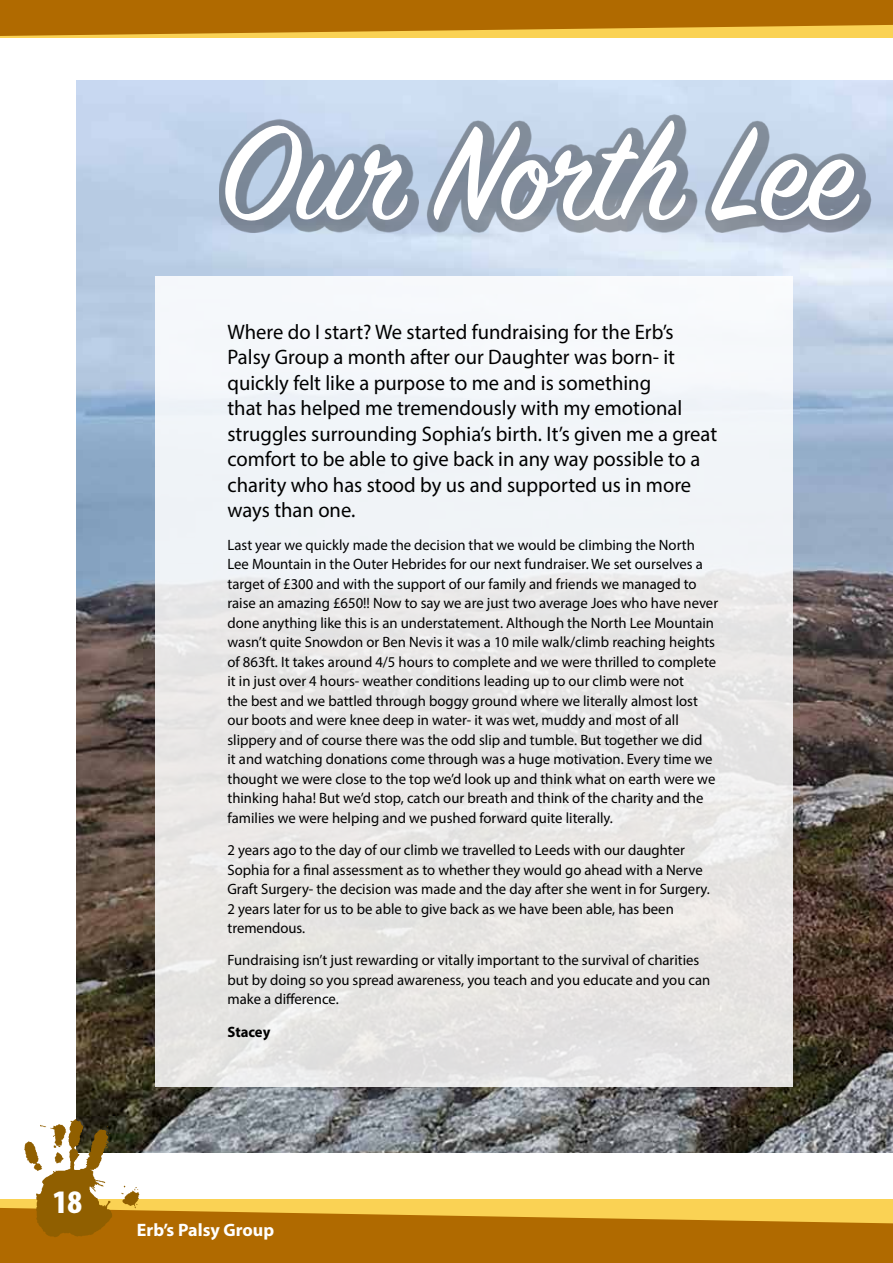
<style>
.page{position:relative;width:893px;height:1263px;background:#fff}
.page>*{position:absolute;margin:0;border:0;box-sizing:border-box;transform-origin:0 0}
.t1{font:146.85px "Sign Painter House Script";letter-spacing:-.005em;color:#fff}
.t2{font:900 condensed 33px "Myriad Pro";color:#fff}
.t3{font:21px/25.5px "Myriad Pro";color:#000}
.t4{font:700 18px "Myriad Pro";color:#fff}
.t5{font:15px/19.5px "Myriad Pro";color:#000}
.t6{font:700 15px "Myriad Pro";letter-spacing:-.005em;color:#000}
</style>
<div class="page">
<div style="left:0;top:1199px;width:893px;height:64px;background:#fad254"></div>
<div style="left:0;top:0;width:893px;height:38px;background:#fad254"></div>
<svg style="left:0;top:1208px;width:893px;height:55px;fill:#b06a00"></svg>
<svg style="left:0;top:0;width:893px;height:36px;background:#bb7a0c"></svg>
<img style="left:77px;top:81px;width:816px;height:1071px">
<div style="left:219px;top:115px;width:674px;height:118px;background:#000;opacity:.35"></div>
<div style="left:155px;top:276px;width:638px;height:810px;background:linear-gradient(to bottom,#f4f8fc,#e3e0dd)"></div>
<img style="left:16px;top:1111px;width:129px;height:147px">
<h1 class="t1" style="left:219px;top:84px;width:636px">Our North Lee</h1>
<p class="t3" style="left:227px;top:319px;width:491px">Where do I start? We started fundraising for the Erb’s Palsy Group a month after our Daughter was born- it quickly felt like a purpose to me and is something<br>that has helped me tremendously with my emotional struggles surrounding Sophia’s birth. It’s given me a great comfort to be able to give back in any way possible to a charity who has stood by us and supported us in more ways than one.</p>
<p class="t5" style="left:227px;top:535px;width:492px">Last year we quickly made the decision that we would be climbing the North Lee Mountain in the Outer Hebrides for our next fundraiser. We set ourselves a target of £300 and with the support of our family and friends we managed to raise an amazing £650!! Now to say we are just two average Joes who have never done anything like this is an understatement. Although the North Lee Mountain wasn’t quite Snowdon or Ben Nevis it was a 10 mile walk/climb reaching heights of 863ft. It takes around 4/5 hours to complete and we were thrilled to complete it in just over 4 hours- weather conditions leading up to our climb were not<br>the best and we battled through boggy ground where we literally almost lost our boots and were knee deep in water- it was wet, muddy and most of all slippery and of course there was the odd slip and tumble. But together we did<br>it and watching donations come through was a huge motivation. Every time we thought we were close to the top we’d look up and think what on earth were we thinking haha! But we’d stop, catch our breath and think of the charity and the families we were helping and we pushed forward quite literally.</p>
<p class="t5" style="left:227px;top:840px;width:484px">2 years ago to the day of our climb we travelled to Leeds with our daughter Sophia for a final assessment as to whether they would go ahead with a Nerve Graft Surgery- the decision was made and the day after she went in for Surgery.<br>2 years later for us to be able to give back as we have been able, has been tremendous.</p>
<p class="t5" style="left:227px;top:950px;width:484px">Fundraising isn’t just rewarding or vitally important to the survival of charities but by doing so you spread awareness, you teach and you educate and you can make a difference.</p>
<p class="t6" style="left:227px;top:1022px;width:44px">Stacey</p>
<h2 class="t2" style="left:53px;top:1181px;width:31px">18</h2>
<p class="t4" style="left:137px;top:1218px;width:139px">Erb’s Palsy Group</p>
</div>
